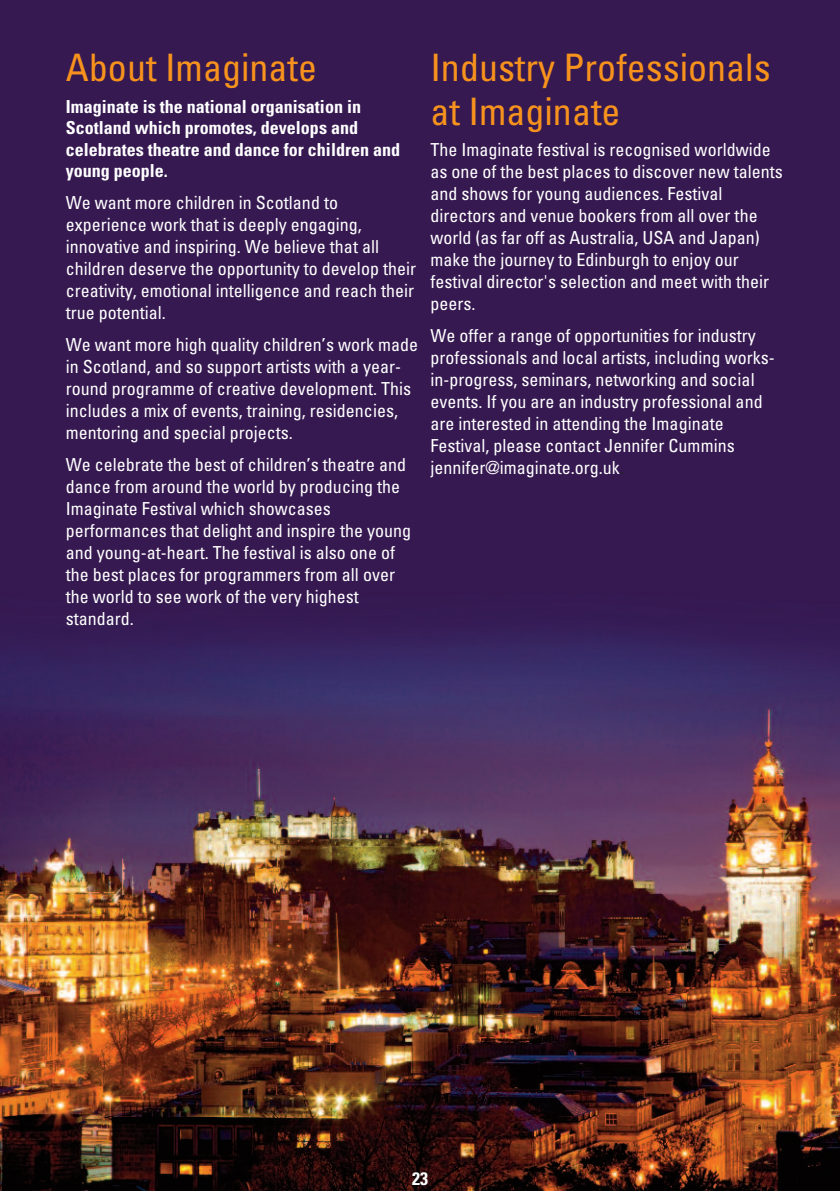
<style>
.page{position:relative;width:840px;height:1191px;background:#fff}
.page>*{position:absolute;margin:0;border:0;box-sizing:border-box;transform-origin:0 0}
.t1{font:condensed 38px/44px "Univers";color:#f7931d}
.t2{font:condensed 18px/22px "Univers";color:#fff}
.t3{font:700 condensed 18px/21.6px "Univers";color:#fff}
.s1{color:#231f20}
</style>
<div class="page">
<img style="left:0;top:0;width:839px;height:1191px">
<h1 class="t1" style="left:66px;top:46px;width:253px">About Imaginate</h1>
<p class="t3" style="left:66px;top:95px;width:335px">Imaginate is the national organisation in Scotland which promotes, develops and celebrates theatre and dance for children and young people.</p>
<p class="t2" style="left:66px;top:192px;width:351px">We want more children in Scotland to experience work that is deeply engaging, innovative and inspiring. We believe that all children deserve the opportunity to develop their creativity, emotional intelligence and reach their true potential.</p>
<p class="t2" style="left:66px;top:334px;width:353px">We want more high quality children’s work made in Scotland, and so support artists with a year&shy;round programme of creative development. This includes a mix of events, training, residencies, mentoring and special projects.</p>
<p class="t2" style="left:66px;top:454px;width:346px">We celebrate the best of children’s theatre and dance from around the world by producing the Imaginate Festival which showcases performances that delight and inspire the young and young-at-heart. The festival is also one of the best places for programmers from all over the world to see work of the very highest standard.</p>
<h1 class="t1" style="left:430px;top:46px;width:341px">Industry Professionals at Imaginate</h1>
<p class="t2" style="left:430px;top:139px;width:353px">The Imaginate festival is recognised worldwide as one of the best places to discover new talents and shows for young audiences. Festival directors and venue bookers from all over the world (as far off as Australia, USA and Japan) make the journey to Edinburgh to enjoy our festival director's selection and meet with their peers.</p>
<p class="t2" style="left:430px;top:325px;width:345px">We offer a range of opportunities for industry professionals and local artists, including works&shy;in-progress, seminars, networking and social events. If you are an industry professional and are interested in attending the Imaginate Festival, please contact Jennifer Cummins jennifer@imaginate.org.uk<span class="s1">.</span></p>
<p class="t3" style="left:412px;top:1168px;width:17px">23</p>
</div>
